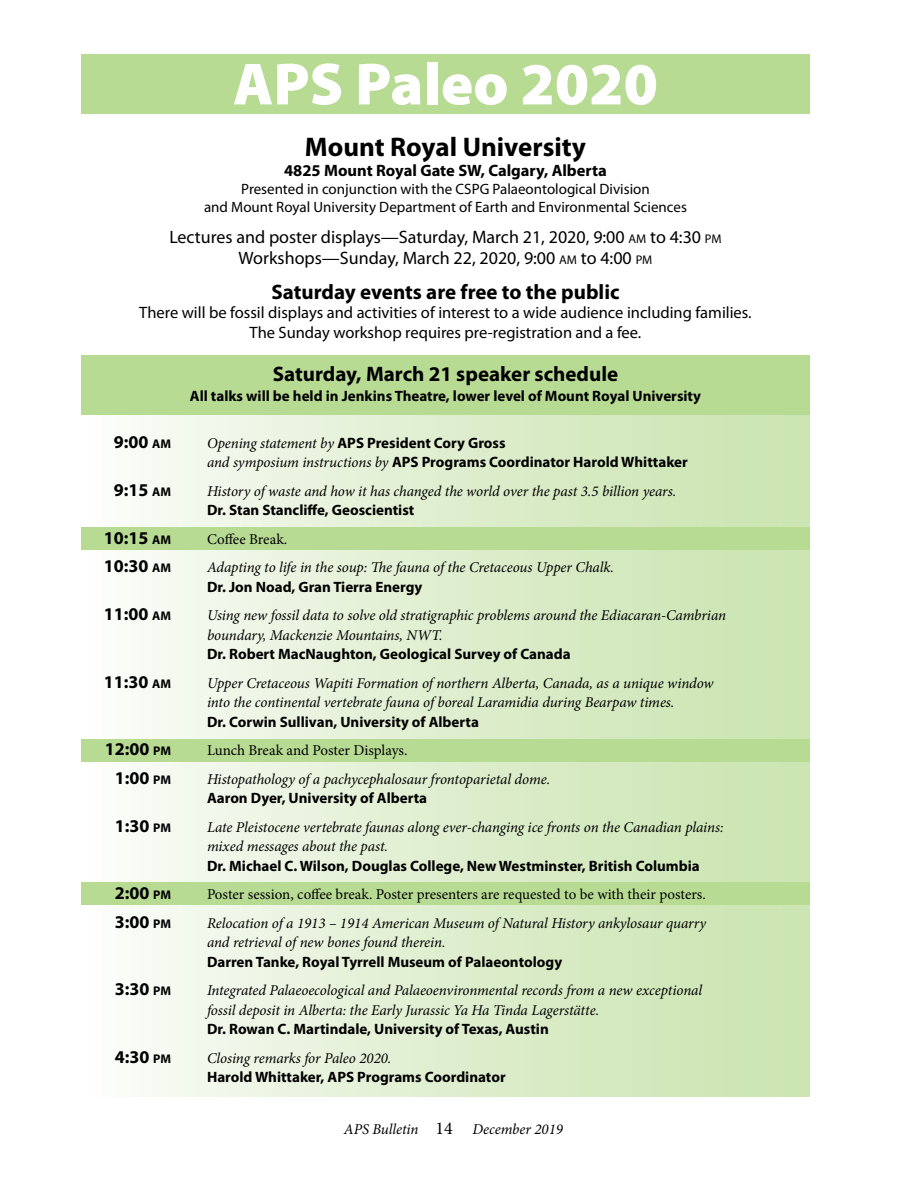
<style>
.page{position:relative;width:918px;height:1188px;background:#fff}
.page>*{position:absolute;margin:0;border:0;box-sizing:border-box;transform-origin:0 0}
.t1{font:900 60px "Myriad Pro";color:#fff}
.t2{font:700 27px "Myriad Pro";color:#000}
.t3{font:700 21px "Myriad Pro";color:#000}
.t4{font:18px/21.6px "Myriad Pro";color:#000;text-align:center}
.t5{font:700 18px "Myriad Pro";color:#000}
.t6{font:16.5px/19.8px "Myriad Pro";color:#000;text-align:center}
.t7{font:700 16.5px "Myriad Pro";color:#000}
.t8{font:italic 15px/19.5px "Minion Pro";letter-spacing:-.01em;color:#000}
.t9{font:700 15px/19.5px "Myriad Pro";color:#000}
.t10{font:15px/18px "Myriad Pro";color:#000;text-align:center}
.t11{font:15px "Minion Pro";color:#000}
.s1{font-size:12.6px}
.s2{font-family:"Minion Pro";font-weight:400;font-style:italic}
.s3{font-style:normal;font-size:18px}
</style>
<div class="page">
<div style="left:81px;top:400px;width:729px;height:696px;background:linear-gradient(to right,#fbfcf8,#c7e3ac)"></div>
<div style="left:81px;top:527px;width:729px;height:23px;background:#b8db94"></div>
<div style="left:81px;top:740px;width:729px;height:22px;background:#b8db94"></div>
<div style="left:81px;top:882px;width:729px;height:23px;background:#b8db94"></div>
<div style="left:81px;top:356px;width:729px;height:59px;background:#b8db94"></div>
<div style="left:81px;top:54px;width:729px;height:59px;background:#b8db94"></div>
<h1 class="t1" style="left:233px;top:50px;width:426px">APS Paleo 2020</h1>
<h2 class="t2" style="left:305px;top:130px;width:283px">Mount Royal University</h2>
<p class="t7" style="left:284px;top:160px;width:324px">4825 Mount Royal Gate SW, Calgary, Alberta</p>
<p class="t10" style="left:204px;top:180px;width:485px">Presented in conjunction with the CSPG Palaeontological Division<br>and Mount Royal University Department of Earth and Environmental Sciences</p>
<p class="t4" style="left:169px;top:226px;width:554px">Lectures and poster displays—Saturday, March 21, 2020, 9:00 <span class="s1">AM</span> to 4:30 <span class="s1">PM<br></span>Workshops—Sunday, March 22, 2020, 9:00 <span class="s1">AM</span> to 4:00 <span class="s1">PM</span></p>
<h3 class="t3" style="left:271px;top:278px;width:350px">Saturday events are free to the public</h3>
<p class="t6" style="left:139px;top:303px;width:614px">There will be fossil displays and activities of interest to a wide audience including families.<br>The Sunday workshop requires pre-registration and a fee.</p>
<h3 class="t3" style="left:273px;top:361px;width:347px">Saturday, March 21 speaker schedule</h3>
<p class="t9" style="left:190px;top:386px;width:513px">All talks will be held in Jenkins Theatre, lower level of Mount Royal University</p>
<p class="t5" style="left:114px;top:430px;width:59px">9:00 <span class="s1">AM</span></p>
<p class="t9" style="left:207px;top:432px;width:482px"><span class="s2">Opening statement by</span> APS President Cory Gross<br><span class="s2">and symposium instructions by</span> APS Programs Coordinator Harold Whittaker</p>
<p class="t5" style="left:114px;top:478px;width:59px">9:15 <span class="s1">AM</span></p>
<p class="t8" style="left:207px;top:481px;width:471px">History of waste and how it has changed the world over the past 3.5 billion years.</p>
<p class="t9" style="left:207px;top:500px;width:209px">Dr. Stan Stancliffe, Geoscientist</p>
<p class="t5" style="left:104px;top:526px;width:69px">10:15 <span class="s1">AM</span></p>
<p class="t11" style="left:207px;top:529px;width:82px">Coffee Break.</p>
<p class="t5" style="left:104px;top:554px;width:69px">10:30 <span class="s1">AM</span></p>
<p class="t8" style="left:207px;top:558px;width:409px">Adapting to life in the soup: The fauna of the Cretaceous Upper Chalk.</p>
<p class="t9" style="left:207px;top:576px;width:217px">Dr. Jon Noad, Gran Tierra Energy</p>
<p class="t5" style="left:104px;top:602px;width:69px">11:00 <span class="s1">AM</span></p>
<p class="t8" style="left:207px;top:606px;width:521px">Using new fossil data to solve old stratigraphic problems around the Ediacaran-Cambrian boundary, Mackenzie Mountains, NWT.</p>
<p class="t9" style="left:207px;top:644px;width:365px">Dr. Robert MacNaughton, Geological Survey of Canada</p>
<p class="t5" style="left:104px;top:670px;width:69px">11:30 <span class="s1">AM</span></p>
<p class="t8" style="left:207px;top:673px;width:508px">Upper Cretaceous Wapiti Formation of northern Alberta, Canada, as a unique window into the continental vertebrate fauna of boreal Laramidia during Bearpaw times.</p>
<p class="t9" style="left:207px;top:711px;width:274px">Dr. Corwin Sullivan, University of Alberta</p>
<p class="t5" style="left:105px;top:737px;width:68px">12:00 <span class="s1">PM</span></p>
<p class="t11" style="left:207px;top:740px;width:202px">Lunch Break and Poster Displays.</p>
<p class="t5" style="left:115px;top:766px;width:58px">1:00 <span class="s1">PM</span></p>
<p class="t8" style="left:207px;top:769px;width:345px">Histopathology of a pachycephalosaur frontoparietal dome.</p>
<p class="t9" style="left:207px;top:788px;width:222px">Aaron Dyer, University of Alberta</p>
<p class="t5" style="left:115px;top:814px;width:58px">1:30 <span class="s1">PM</span></p>
<p class="t8" style="left:207px;top:817px;width:518px">Late Pleistocene vertebrate faunas along ever-changing ice fronts on the Canadian plains: mixed messages about the past.</p>
<p class="t9" style="left:207px;top:855px;width:494px">Dr. Michael C. Wilson, Douglas College, New Westminster, British Columbia</p>
<p class="t5" style="left:115px;top:881px;width:58px">2:00 <span class="s1">PM</span></p>
<p class="t11" style="left:207px;top:884px;width:500px">Poster session, coffee break. Poster presenters are requested to be with their posters.</p>
<p class="t5" style="left:115px;top:910px;width:58px">3:00 <span class="s1">PM</span></p>
<p class="t8" style="left:207px;top:913px;width:501px">Relocation of a 1913 – 1914 American Museum of Natural History ankylosaur quarry and retrieval of new bones found therein.</p>
<p class="t9" style="left:207px;top:951px;width:357px">Darren Tanke, Royal Tyrrell Museum of Palaeontology</p>
<p class="t5" style="left:115px;top:977px;width:58px">3:30 <span class="s1">PM</span></p>
<p class="t8" style="left:207px;top:981px;width:497px">Integrated Palaeoecological and Palaeoenvironmental records from a new exceptional fossil deposit in Alberta: the Early Jurassic Ya Ha Tinda Lagerstätte.</p>
<p class="t9" style="left:207px;top:1019px;width:343px">Dr. Rowan C. Martindale, University of Texas, Austin</p>
<p class="t5" style="left:115px;top:1045px;width:58px">4:30 <span class="s1">PM</span></p>
<p class="t8" style="left:207px;top:1048px;width:186px">Closing remarks for Paleo 2020.</p>
<p class="t9" style="left:207px;top:1067px;width:300px">Harold Whittaker, APS Programs Coordinator</p>
<p class="t8" style="left:344px;top:1119px;width:221px">APS Bulletin <span class="s3">14</span> December 2019</p>
</div>
